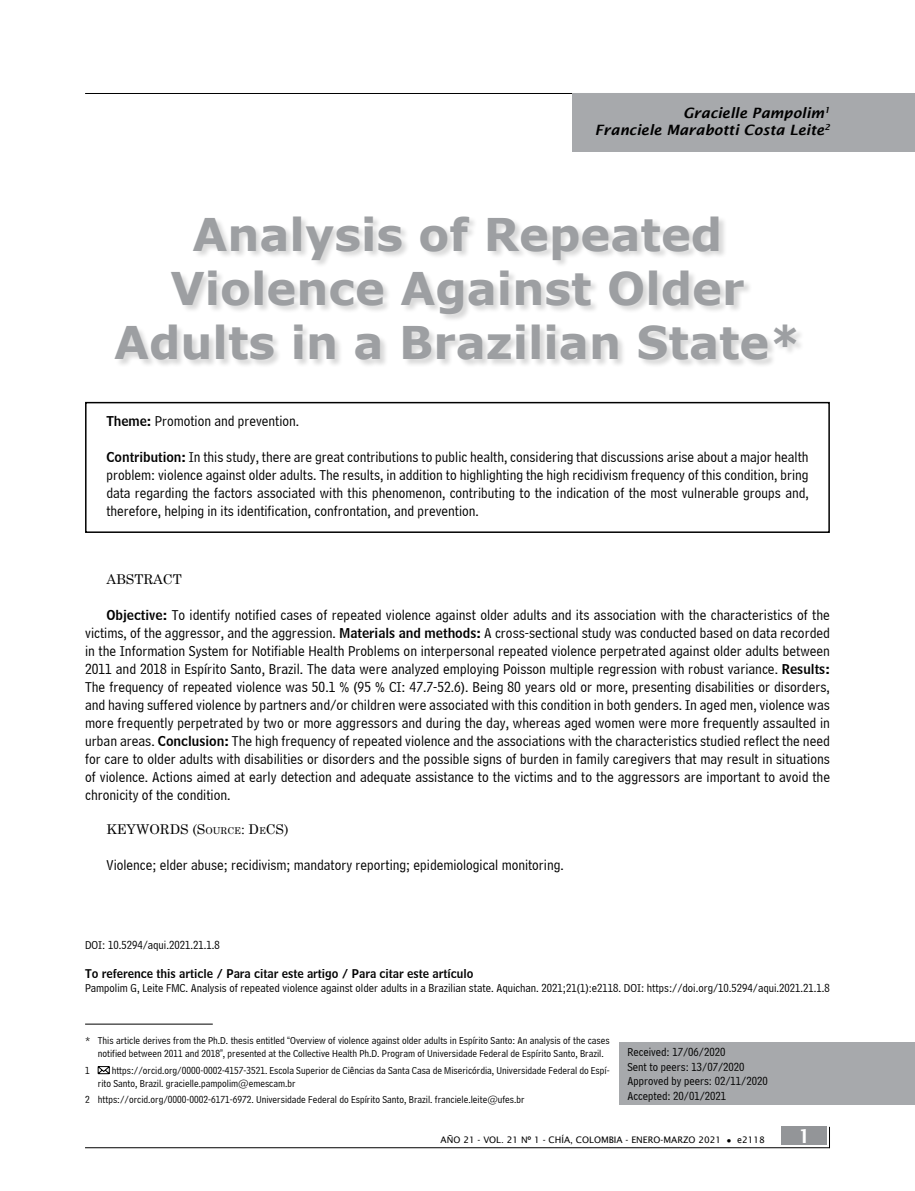
<style>
.page{position:relative;width:915px;height:1191px;background:#fff}
.page>*{position:absolute;margin:0;border:0;box-sizing:border-box;transform-origin:0 0}
.t1{font:700 45px/54px "MS Reference Sans Serif";color:#9d9fa2;text-align:center}
.t2{font:600 19.5px "Lucida Sans";color:#fff}
.t3{font:15px/18px "Bell Centennial BT Address";color:#000;text-align:justify}
.t4{font:italic 600 14.25px/17.1px "Lucida Sans";color:#000;text-align:right}
.t5{font:13.5px "Century Schoolbook";color:#000}
.t6{font:12px/14.4px "Bell Centennial BT Address";color:#000}
.t7{font:12px "Bell Centennial BT Name And Number";color:#000}
.t8{font:10.5px/12.6px "Bell Centennial BT Address";color:#000}
.t9{font:9px "Lucida Sans";color:#000}
.s1{font-family:"Bell Centennial BT Name And Number";font-size:13.5px}
.s2{font-family:"Arial Narrow";font-size:13.5px}
.s3{font-style:inherit}
.s4{font-size:9.45px}
.s5{font-family:"Arial Narrow"}
</style>
<div class="page">
<div style="left:781px;top:1126px;width:45px;height:19px;background:#939598"></div>
<hr style="left:85px;top:1147px;width:744px;height:1px;background:#000">
<hr style="left:85px;top:93px;width:744px;height:1px;background:#000">
<div style="left:85px;top:402px;width:744px;height:131px;border:2px solid #000"></div>
<div style="left:619px;top:1042px;width:295px;height:62px;background:#a7a9ac"></div>
<div style="left:572px;top:93px;width:342px;height:58px;background:#a7a9ac"></div>
<div style="left:115px;top:216px;width:689px;height:152px;background:#000;opacity:.15"></div>
<svg style="left:97px;top:1066px;width:13px;height:8px"></svg>
<hr style="left:85px;top:1023px;width:128px;height:1px;background:#000">
<p class="t4" style="left:594px;top:104px;width:236px">Gracielle Pampolim<sup>1<br></sup>Franciele Marabotti Costa Leite<sup>2</sup></p>
<h1 class="t1" style="left:114px;top:206px;width:688px">Analysis of Repeated<br>Violence Against Older<br>Adults in a Brazilian State*</h1>
<p class="t3" style="left:106px;top:411px;width:194px"><span class="s1">Theme:</span> Promotion and prevention.</p>
<p class="t3" style="left:106px;top:447px;width:703px"><span class="s1">Contribution:</span> In this study, there are great contributions to public health, considering that discussions arise about a major health problem: violence against older adults. The results, in addition to highlighting the high recidivism frequency of this condition, bring data regarding the factors associated with this phenomenon, contributing to the indication of the most vulnerable groups and, therefore, helping in its identification, confrontation, and prevention.</p>
<p class="t5" style="left:106px;top:568px;width:77px">ABSTRACT</p>
<p class="t3" style="left:85px;top:606px;width:746px;text-indent:21px"><span class="s1">Objective:</span> To identify notified cases of repeated violence against older adults and its association with the characteristics of the victims, of the aggressor, and the aggression. <span class="s1">Materials and methods:</span> A cross-sectional study was conducted based on data recorded in the Information System for Notifiable Health Problems on interpersonal repeated violence perpetrated against older adults between 2011 and 2018 in Espírito Santo, Brazil. The data were analyzed employing Poisson multiple regression with robust variance. <span class="s1">Results:<br></span>The frequency of repeated violence was 50.1 <span class="s2">%</span> (95 <span class="s2">%</span> CI: 47.7-52.6). Being 80 years old or more, presenting disabilities or disorders, and having suffered violence by partners and/or children were associated with this condition in both genders. In aged men, violence was more frequently perpetrated by two or more aggressors and during the day, whereas aged women were more frequently assaulted in urban areas. <span class="s1">Conclusion:</span> The high frequency of repeated violence and the associations with the characteristics studied reflect the need for care to older adults with disabilities or disorders and the possible signs of burden in family caregivers that may result in situations of violence. Actions aimed at early detection and adequate assistance to the victims and to the aggressors are important to avoid the chronicity of the condition.</p>
<p class="t5" style="left:106px;top:818px;width:184px">KEYWORDS <span class="s3">(S</span><span class="s4">OURCE</span><span class="s3">: D</span><span class="s4">E</span><span class="s3">CS)</span></p>
<p class="t3" style="left:106px;top:856px;width:458px">Violence; elder abuse; recidivism; mandatory reporting; epidemiological monitoring.</p>
<p class="t6" style="left:85px;top:937px;width:136px">DOI: 10.5294/aqui.2021.21.1.8</p>
<p class="t7" style="left:85px;top:965px;width:389px">To reference this article / Para citar este artigo / Para citar este artículo</p>
<p class="t6" style="left:85px;top:981px;width:746px">Pampolim G, Leite FMC. Analysis of repeated violence against older adults in a Brazilian state. Aquichan. 2021;21(1):e2118. DOI: https://doi.org/10.5294/aqui.2021.21.1.8</p>
<p class="t8" style="left:98px;top:1034px;width:513px;text-indent:-13px">* This article derives from the Ph.D. thesis entitled <span class="s5">“</span>Overview of violence against older adults in Espírito Santo: An analysis of the cases notified between 2011 and 2018<span class="s5">”</span>, presented at the Collective Health Ph.D. Program of Universidade Federal de Espírito Santo, Brazil.</p>
<p class="t8" style="left:85px;top:1064px;width:6px">1</p>
<p class="t8" style="left:98px;top:1064px;width:513px;text-indent:14px">https://orcid.org/0000-0002-4157-3521. Escola Superior de Ciências da Santa Casa de Misericórdia, Universidade Federal do Espí&shy;rito Santo, Brazil. gracielle.pampolim@emescam.br</p>
<p class="t8" style="left:85px;top:1093px;width:441px">2 https://orcid.org/0000-0002-6171-6972. Universidade Federal do Espírito Santo, Brazil. franciele.leite@ufes.br</p>
<p class="t6" style="left:627px;top:1045px;width:142px">Received: 17/06/2020<br>Sent to peers: 13/07/2020<br>Approved by peers: 02/11/2020<br>Accepted: 20/01/2021</p>
<p class="t9" style="left:440px;top:1135px;width:325px">AÑO 21 - VOL. 21 Nº 1 - CHÍA, COLOMBIA - ENERO-MARZO 2021 ● e2118</p>
<h2 class="t2" style="left:797px;top:1125px;width:14px">1</h2>
</div>
